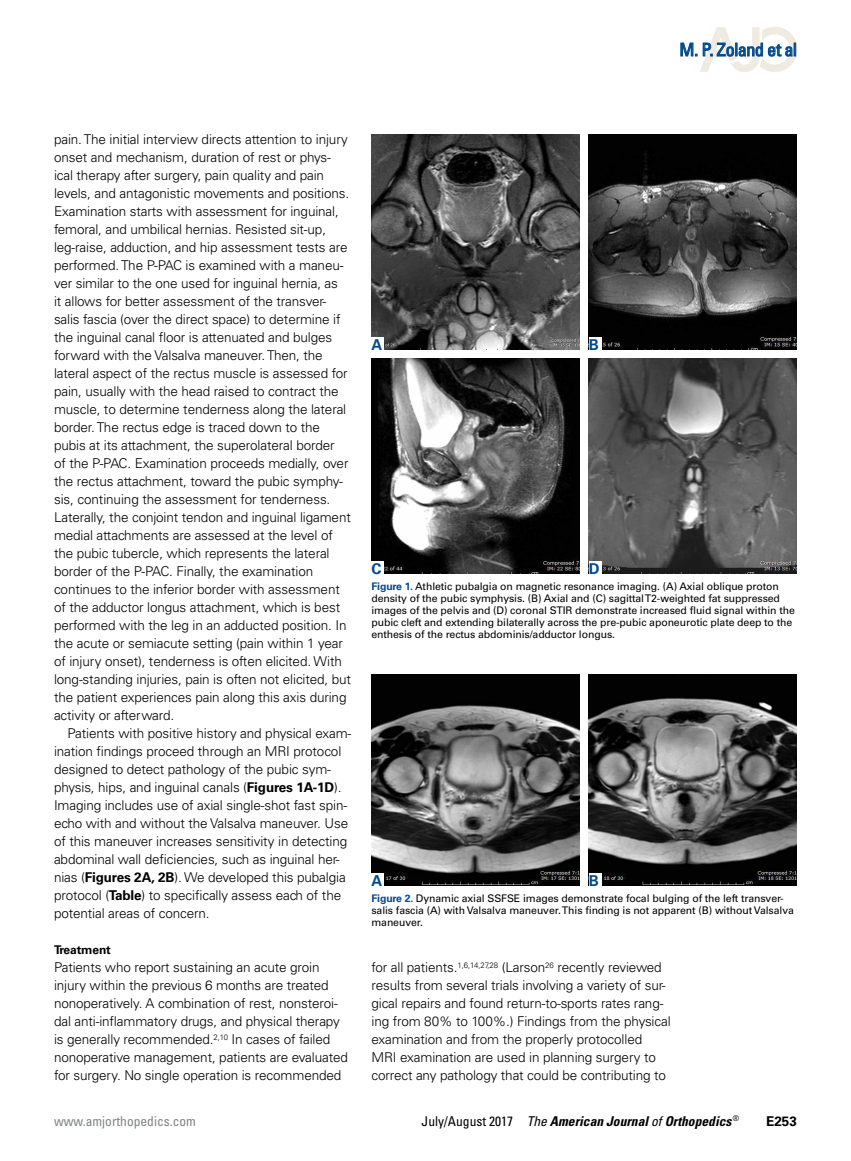
<style>
.page{position:relative;width:851px;height:1161px;background:#fff}
.page>*{position:absolute;margin:0;border:0;box-sizing:border-box;transform-origin:0 0}
.t1{font:condensed 18px "Univers LT Std";letter-spacing:-.02em;color:#004a8f}
.t2{font:700 15px "Univers LT Std";color:#004a8f}
.t3{font:300 13.5px/18px "Univers LT Std";letter-spacing:-.01em;color:#000}
.t4{font:italic 700 condensed 13.5px "Univers LT Std";color:#000}
.t5{font:condensed 13.5px "Univers LT Std";color:#808285}
.t6{font:700 13.5px "Univers LT Std";color:#000}
.t7{font:700 12px "Univers LT Std";letter-spacing:-.01em;color:#000}
.t8{font:10.5px/12px "Univers LT Std";letter-spacing:-.01em;color:#000}
.s1{font-weight:700}
.s2{font-weight:700;color:#004a8f}
.s3{font-weight:400;font-style:normal}
.s4{font-weight:400}
</style>
<div class="page">
<svg style="left:680px;top:27px;width:117px;height:45px"></svg>
<img style="left:371px;top:358px;width:208px;height:216px">
<img style="left:371px;top:134px;width:208px;height:216px">
<img style="left:588px;top:358px;width:208px;height:216px">
<img style="left:588px;top:134px;width:208px;height:216px">
<div style="left:371px;top:561px;width:13px;height:13px;background:#fff"></div>
<div style="left:371px;top:337px;width:13px;height:13px;background:#fff"></div>
<div style="left:588px;top:561px;width:13px;height:13px;background:#fff"></div>
<div style="left:588px;top:337px;width:13px;height:13px;background:#fff"></div>
<img style="left:371px;top:674px;width:208px;height:212px">
<img style="left:588px;top:674px;width:208px;height:212px">
<div style="left:371px;top:873px;width:13px;height:13px;background:#fff"></div>
<div style="left:588px;top:873px;width:13px;height:13px;background:#fff"></div>
<h1 class="t1" style="left:679px;top:38px;width:119px">M. P. Zoland et al</h1>
<p class="t3" style="left:54px;top:130px;width:298px">pain. The initial interview directs attention to injury onset and mechanism, duration of rest or phys&shy;ical therapy after surgery, pain quality and pain levels, and antagonistic movements and positions.<br>Examination starts with assessment for inguinal, femoral, and umbilical hernias. Resisted sit-up, leg-raise, adduction, and hip assessment tests are performed. The P-PAC is examined with a maneu&shy;ver similar to the one used for inguinal hernia, as<br>it allows for better assessment of the transver&shy;salis fascia (over the direct space) to determine if the inguinal canal floor is attenuated and bulges forward with the Valsalva maneuver. Then, the lateral aspect of the rectus muscle is assessed for pain, usually with the head raised to contract the muscle, to determine tenderness along the lateral border. The rectus edge is traced down to the pubis at its attachment, the superolateral border<br>of the P-PAC. Examination proceeds medially, over the rectus attachment, toward the pubic symphy&shy;sis, continuing the assessment for tenderness.<br>Laterally, the conjoint tendon and inguinal ligament medial attachments are assessed at the level of the pubic tubercle, which represents the lateral border of the P-PAC. Finally, the examination continues to the inferior border with assessment of the adductor longus attachment, which is best performed with the leg in an adducted position. In the acute or semiacute setting (pain within 1 year of injury onset), tenderness is often elicited. With long-standing injuries, pain is often not elicited, but the patient experiences pain along this axis during activity or afterward.</p>
<p class="t3" style="left:54px;top:724px;width:299px;text-indent:14px">Patients with positive history and physical exam&shy;ination findings proceed through an MRI protocol designed to detect pathology of the pubic sym&shy;physis, hips, and inguinal canals (<span class="s1">Figures 1A-1D</span>).<br>Imaging includes use of axial single-shot fast spin&shy;echo with and without the Valsalva maneuver. Use of this maneuver increases sensitivity in detecting abdominal wall deficiencies, such as inguinal her&shy;nias (<span class="s1">Figures 2A, 2B</span>). We developed this pubalgia protocol (<span class="s1">Table</span>) to specifically assess each of the potential areas of concern.</p>
<p class="t7" style="left:54px;top:943px;width:58px">Treatment</p>
<p class="t3" style="left:54px;top:958px;width:295px">Patients who report sustaining an acute groin injury within the previous 6 months are treated nonoperatively. A combination of rest, nonsteroi&shy;dal anti-inflammatory drugs, and physical therapy is generally recommended.<sup>2,10</sup> In cases of failed nonoperative management, patients are evaluated for surgery. No single operation is recommended</p>
<p class="t3" style="left:371px;top:958px;width:301px">for all patients.<sup>1,6,14,27,28</sup> (Larson<sup>26</sup> recently reviewed results from several trials involving a variety of sur&shy;gical repairs and found return-to-sports rates rang&shy;ing from 80% to 100%.) Findings from the physical examination and from the properly protocolled MRI examination are used in planning surgery to correct any pathology that could be contributing to</p>
<p class="t2" style="left:371px;top:335px;width:12px">A</p>
<p class="t2" style="left:588px;top:335px;width:12px">B</p>
<p class="t2" style="left:371px;top:560px;width:12px">C</p>
<p class="t2" style="left:588px;top:560px;width:12px">D</p>
<p class="t8" style="left:371px;top:581px;width:425px"><span class="s2">Figure 1.</span> Athletic pubalgia on magnetic resonance imaging. (A) Axial oblique proton density of the pubic symphysis. (B) Axial and (C) sagittal T2-weighted fat suppressed images of the pelvis and (D) coronal STIR demonstrate increased fluid signal within the pubic cleft and extending bilaterally across the pre-pubic aponeurotic plate deep to the enthesis of the rectus abdominis/adductor longus.</p>
<p class="t2" style="left:371px;top:872px;width:12px">A</p>
<p class="t2" style="left:588px;top:872px;width:12px">B</p>
<p class="t8" style="left:371px;top:893px;width:424px"><span class="s2">Figure 2.</span> Dynamic axial SSFSE images demonstrate focal bulging of the left transver&shy;salis fascia (A) with Valsalva maneuver. This finding is not apparent (B) without Valsalva maneuver.</p>
<p class="t5" style="left:54px;top:1112px;width:143px">www.amjorthopedics.com</p>
<p class="t4" style="left:421px;top:1113px;width:319px"><span class="s3">July/August 2017</span> <span class="s4">The</span> American Journal <span class="s4">of</span> Orthopedics <sup>®</sup></p>
<p class="t6" style="left:766px;top:1113px;width:32px">E253</p>
</div>
